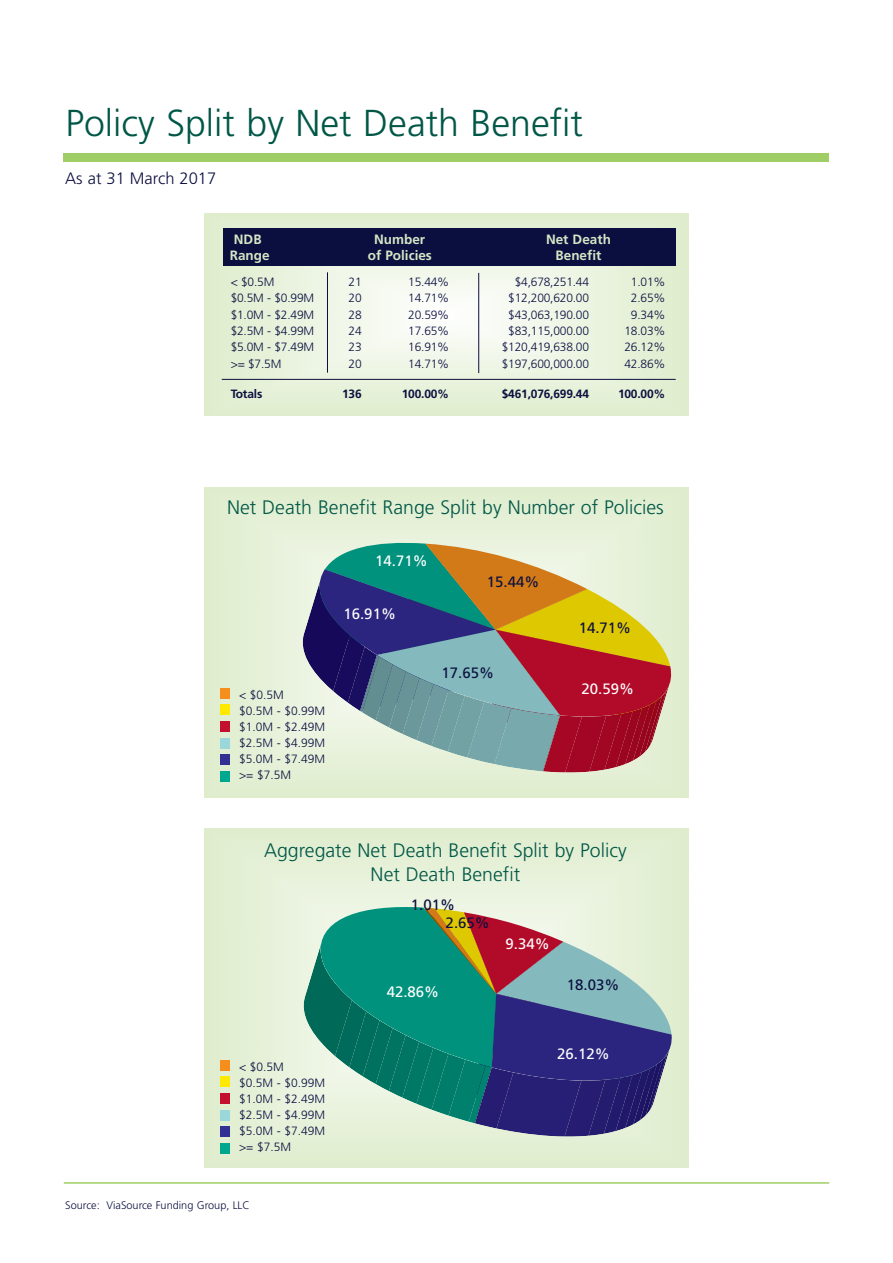
<style>
.page{position:relative;width:893px;height:1263px;background:#fff}
.page>*{position:absolute;margin:0;border:0;box-sizing:border-box;transform-origin:0 0}
.t1{font:300 37.5px "Frutiger";color:#005746}
.t2{font:300 19.5px/24.3px "Frutiger";color:#005746;text-align:center}
.t3{font:300 16.5px "Frutiger";color:#0b0f3f}
.t4{font:15px "Frutiger";color:#fff}
.t5{font:15px "Frutiger";color:#0b0f3f}
.t6{font:700 13.5px "Frutiger";color:#d5e6c6}
.t7{font:300 12px/15.9px "Frutiger";letter-spacing:-.015em;color:#0b0f3f}
.t8{font:700 12px "Frutiger";letter-spacing:-.015em;color:#0b0f3f}
.t9{font:300 10.95px "Frutiger";color:#0b0f3f}
</style>
<div class="page">
<div style="left:64px;top:153px;width:765px;height:9px;background:#9fce66"></div>
<hr style="left:64px;top:1182px;width:765px;height:2px;background:#9fce66">
<svg style="left:204px;top:213px;width:484px;height:202px;background:#e8f1dc"></svg>
<div style="left:204px;top:487px;width:484px;height:311px;background:#e3efd3"></div>
<div style="left:204px;top:827px;width:484px;height:341px;background:#e3efd4"></div>
<div style="left:223px;top:229px;width:453px;height:37px;background:#0b0f3f"></div>
<hr style="left:222px;top:379px;width:454px;height:1px;background:#0b0f3f">
<svg style="left:299px;top:540px;width:373px;height:233px"></svg>
<div style="left:220px;top:688px;width:10px;height:10px;background:#f68e1e"></div>
<div style="left:220px;top:704px;width:10px;height:11px;background:#ffe901"></div>
<div style="left:220px;top:721px;width:10px;height:11px;background:#c3102f"></div>
<div style="left:220px;top:738px;width:10px;height:10px;background:#99d7db"></div>
<div style="left:220px;top:754px;width:10px;height:11px;background:#323092"></div>
<div style="left:220px;top:771px;width:10px;height:10px;background:#00a78f"></div>
<svg style="left:303px;top:904px;width:369px;height:233px"></svg>
<div style="left:220px;top:1060px;width:10px;height:10px;background:#f68e1e"></div>
<div style="left:220px;top:1076px;width:10px;height:11px;background:#ffe901"></div>
<div style="left:220px;top:1093px;width:10px;height:11px;background:#c3102f"></div>
<div style="left:220px;top:1110px;width:10px;height:10px;background:#99d7db"></div>
<div style="left:220px;top:1126px;width:10px;height:11px;background:#323092"></div>
<div style="left:220px;top:1143px;width:10px;height:10px;background:#00a78f"></div>
<hr style="left:327px;top:272px;width:1px;height:101px;background:#0b0f3f">
<hr style="left:478px;top:273px;width:1px;height:100px;background:#0b0f3f">
<h1 class="t1" style="left:65px;top:108px;width:519px">Policy Split by Net Death Benefit</h1>
<h3 class="t3" style="left:65px;top:172px;width:153px">As at 31 March 2017</h3>
<p class="t6" style="left:234px;top:234px;width:29px">NDB</p>
<p class="t6" style="left:374px;top:234px;width:53px">Number</p>
<p class="t6" style="left:546px;top:234px;width:66px">Net Death</p>
<p class="t6" style="left:230px;top:250px;width:41px">Range</p>
<p class="t6" style="left:368px;top:250px;width:66px">of Policies</p>
<p class="t6" style="left:556px;top:250px;width:47px">Benefit</p>
<p class="t7" style="left:231px;top:275px;width:45px">&lt; $0.5M</p>
<p class="t7" style="left:349px;top:275px;width:15px">21</p>
<p class="t7" style="left:408px;top:275px;width:43px">15.44%</p>
<p class="t7" style="left:515px;top:275px;width:76px">$4,678,251.44</p>
<p class="t7" style="left:631px;top:275px;width:36px">1.01%</p>
<p class="t7" style="left:231px;top:291px;width:85px">$0.5M - $0.99M</p>
<p class="t7" style="left:349px;top:291px;width:15px">20</p>
<p class="t7" style="left:408px;top:291px;width:43px">14.71%</p>
<p class="t7" style="left:508px;top:291px;width:82px">$12,200,620.00</p>
<p class="t7" style="left:631px;top:291px;width:36px">2.65%</p>
<p class="t7" style="left:231px;top:307px;width:85px">$1.0M - $2.49M</p>
<p class="t7" style="left:349px;top:307px;width:15px">28</p>
<p class="t7" style="left:408px;top:307px;width:43px">20.59%</p>
<p class="t7" style="left:508px;top:307px;width:82px">$43,063,190.00</p>
<p class="t7" style="left:631px;top:307px;width:36px">9.34%</p>
<p class="t7" style="left:231px;top:324px;width:85px">$2.5M - $4.99M</p>
<p class="t7" style="left:349px;top:324px;width:15px">24</p>
<p class="t7" style="left:408px;top:324px;width:43px">17.65%</p>
<p class="t7" style="left:508px;top:324px;width:82px">$83,115,000.00</p>
<p class="t7" style="left:624px;top:324px;width:43px">18.03%</p>
<p class="t7" style="left:231px;top:340px;width:85px">$5.0M - $7.49M</p>
<p class="t7" style="left:349px;top:340px;width:15px">23</p>
<p class="t7" style="left:408px;top:340px;width:43px">16.91%</p>
<p class="t7" style="left:502px;top:340px;width:89px">$120,419,638.00</p>
<p class="t7" style="left:624px;top:340px;width:43px">26.12%</p>
<p class="t7" style="left:231px;top:357px;width:52px">&gt;= $7.5M</p>
<p class="t7" style="left:349px;top:357px;width:15px">20</p>
<p class="t7" style="left:408px;top:357px;width:43px">14.71%</p>
<p class="t7" style="left:502px;top:357px;width:89px">$197,600,000.00</p>
<p class="t7" style="left:624px;top:357px;width:43px">42.86%</p>
<p class="t8" style="left:231px;top:389px;width:33px">Totals</p>
<p class="t8" style="left:342px;top:389px;width:21px">136</p>
<p class="t8" style="left:402px;top:389px;width:49px">100.00%</p>
<p class="t8" style="left:502px;top:389px;width:89px">$461,076,699.44</p>
<p class="t8" style="left:618px;top:389px;width:49px">100.00%</p>
<h2 class="t2" style="left:227px;top:496px;width:438px">Net Death Benefit Range Split by Number of Policies</h2>
<p class="t7" style="left:239px;top:688px;width:88px">&lt; $0.5M<br>$0.5M - $0.99M $1.0M - $2.49M $2.5M - $4.99M $5.0M - $7.49M &gt;= $7.5M</p>
<p class="t4" style="left:375px;top:554px;width:54px">14.71%</p>
<p class="t4" style="left:343px;top:608px;width:54px">16.91%</p>
<p class="t5" style="left:487px;top:576px;width:54px">15.44%</p>
<p class="t5" style="left:441px;top:667px;width:54px">17.65%</p>
<p class="t5" style="left:579px;top:622px;width:54px">14.71%</p>
<p class="t4" style="left:582px;top:683px;width:54px">20.59%</p>
<h2 class="t2" style="left:264px;top:839px;width:364px">Aggregate Net Death Benefit Split by Policy<br>Net Death Benefit</h2>
<p class="t5" style="left:411px;top:899px;width:46px">1.01%</p>
<p class="t7" style="left:239px;top:1060px;width:88px">&lt; $0.5M<br>$0.5M - $0.99M $1.0M - $2.49M $2.5M - $4.99M $5.0M - $7.49M &gt;= $7.5M</p>
<p class="t9" style="left:65px;top:1201px;width:186px">Source: ViaSource Funding Group, LLC</p>
<p class="t5" style="left:446px;top:917px;width:46px">2.65%</p>
<p class="t4" style="left:387px;top:986px;width:54px">42.86%</p>
<p class="t4" style="left:506px;top:938px;width:46px">9.34%</p>
<p class="t5" style="left:567px;top:978px;width:54px">18.03%</p>
<p class="t4" style="left:557px;top:1048px;width:54px">26.12%</p>
</div>
